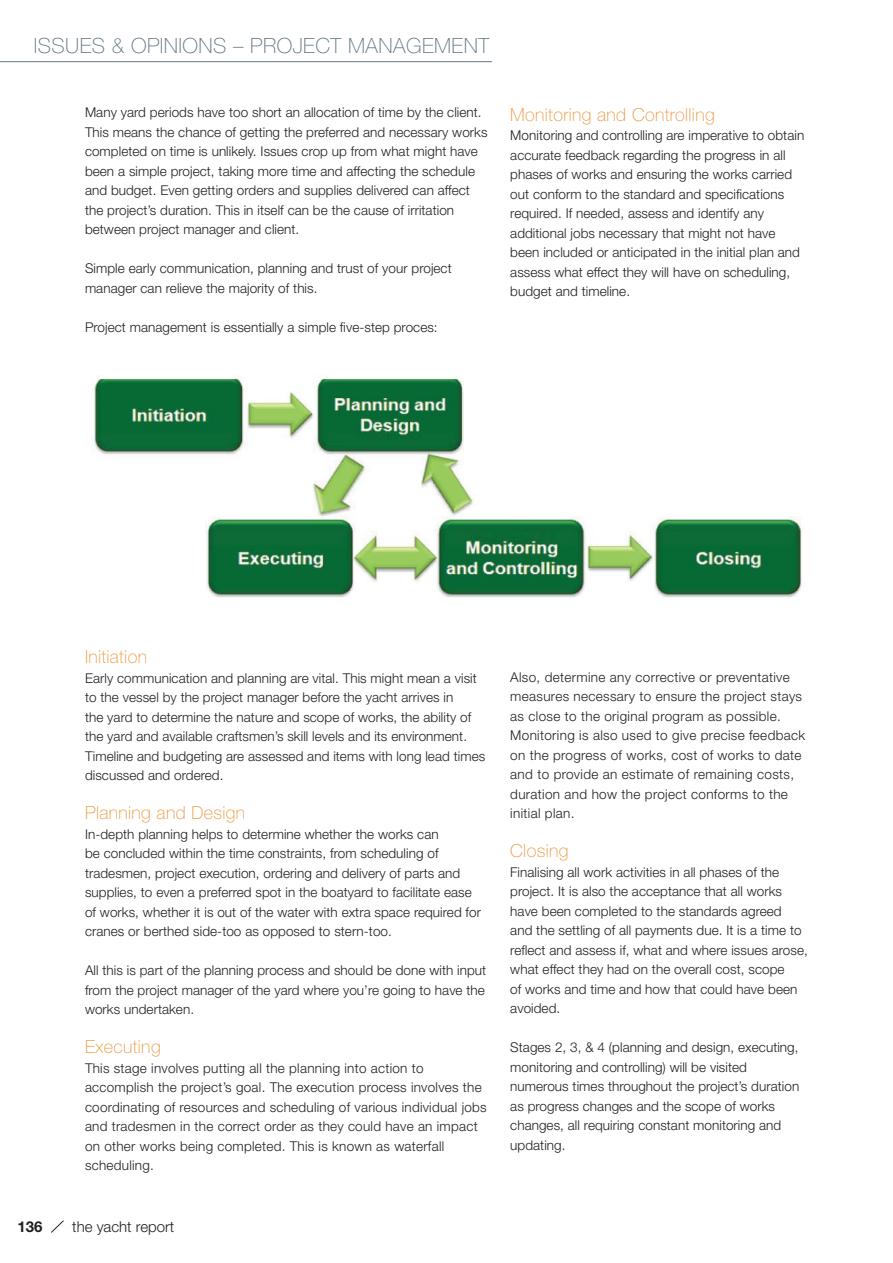
<style>
.page{position:relative;width:893px;height:1263px;background:#fff}
.page>*{position:absolute;margin:0;border:0;box-sizing:border-box;transform-origin:0 0}
.t1{font:100 21px "Helvetica Neue";letter-spacing:.02em;color:#647883}
.t2{font:100 18px "Helvetica Neue";letter-spacing:.02em;color:#eb953b}
.t3{font:300 15px "Helvetica Neue";color:#231f20}
.t4{font:700 15px "Helvetica Neue";color:#231f20}
.t5{font:300 13.5px/19.5px "Helvetica Neue";letter-spacing:.005em;color:#231f20}
.t6{font:300 13.5px/19.5px "Helvetica Neue";letter-spacing:.025em;color:#231f20}
</style>
<div class="page">
<hr style="left:0;top:61px;width:492px;height:1px;background:#647883">
<svg style="left:51px;top:1220px;width:13px;height:13px"></svg>
<img style="left:93px;top:377px;width:709px;height:221px">
<h1 class="t1" style="left:34px;top:38px;width:457px">ISSUES &amp; OPINIONS – PROJECT MANAGEMENT</h1>
<p class="t5" style="left:85px;top:104px;width:404px">Many yard periods have too short an allocation of time by the client.<br>This means the chance of getting the preferred and necessary works completed on time is unlikely. Issues crop up from what might have been a simple project, taking more time and affecting the schedule and budget. Even getting orders and supplies delivered can affect the project’s duration. This in itself can be the cause of irritation between project manager and client.</p>
<p class="t5" style="left:85px;top:260px;width:368px">Simple early communication, planning and trust of your project manager can relieve the majority of this.</p>
<p class="t5" style="left:85px;top:318px;width:354px">Project management is essentially a simple five-step proces:</p>
<h2 class="t2" style="left:510px;top:108px;width:206px">Monitoring and Controlling</h2>
<p class="t5" style="left:510px;top:127px;width:295px">Monitoring and controlling are imperative to obtain accurate feedback regarding the progress in all phases of works and ensuring the works carried out conform to the standard and specifications required. If needed, assess and identify any additional jobs necessary that might not have been included or anticipated in the initial plan and assess what effect they will have on scheduling, budget and timeline.</p>
<h2 class="t2" style="left:85px;top:650px;width:64px">Initiation</h2>
<p class="t5" style="left:85px;top:669px;width:402px">Early communication and planning are vital. This might mean a visit to the vessel by the project manager before the yacht arrives in<br>the yard to determine the nature and scope of works, the ability of the yard and available craftsmen’s skill levels and its environment.<br>Timeline and budgeting are assessed and items with long lead times discussed and ordered.</p>
<h2 class="t2" style="left:85px;top:806px;width:162px">Planning and Design</h2>
<p class="t5" style="left:85px;top:825px;width:397px">In-depth planning helps to determine whether the works can<br>be concluded within the time constraints, from scheduling of tradesmen, project execution, ordering and delivery of parts and supplies, to even a preferred spot in the boatyard to facilitate ease of works, whether it is out of the water with extra space required for cranes or berthed side-too as opposed to stern-too.</p>
<p class="t5" style="left:85px;top:962px;width:403px;text-align:justify">All this is part of the planning process and should be done with input from the project manager of the yard where you’re going to have the works undertaken.</p>
<h2 class="t2" style="left:85px;top:1040px;width:77px">Executing</h2>
<p class="t5" style="left:85px;top:1059px;width:403px">This stage involves putting all the planning into action to accomplish the project’s goal. The execution process involves the coordinating of resources and scheduling of various individual jobs and tradesmen in the correct order as they could have an impact on other works being completed. This is known as waterfall scheduling.</p>
<p class="t4" style="left:17px;top:1221px;width:27px">136</p>
<p class="t3" style="left:72px;top:1222px;width:103px">the yacht report</p>
<p class="t6" style="left:510px;top:668px;width:296px">Also, determine any corrective or preventative measures necessary to ensure the project stays as close to the original program as possible.<br>Monitoring is also used to give precise feedback on the progress of works, cost of works to date and to provide an estimate of remaining costs, duration and how the project conforms to the initial plan.</p>
<h2 class="t2" style="left:510px;top:844px;width:60px">Closing</h2>
<p class="t5" style="left:510px;top:863px;width:299px">Finalising all work activities in all phases of the project. It is also the acceptance that all works have been completed to the standards agreed<br>and the settling of all payments due. It is a time to reflect and assess if, what and where issues arose, what effect they had on the overall cost, scope<br>of works and time and how that could have been avoided.</p>
<p class="t5" style="left:510px;top:1039px;width:290px">Stages 2, 3, &amp; 4 (planning and design, executing, monitoring and controlling) will be visited numerous times throughout the project’s duration as progress changes and the scope of works changes, all requiring constant monitoring and updating.</p>
</div>
